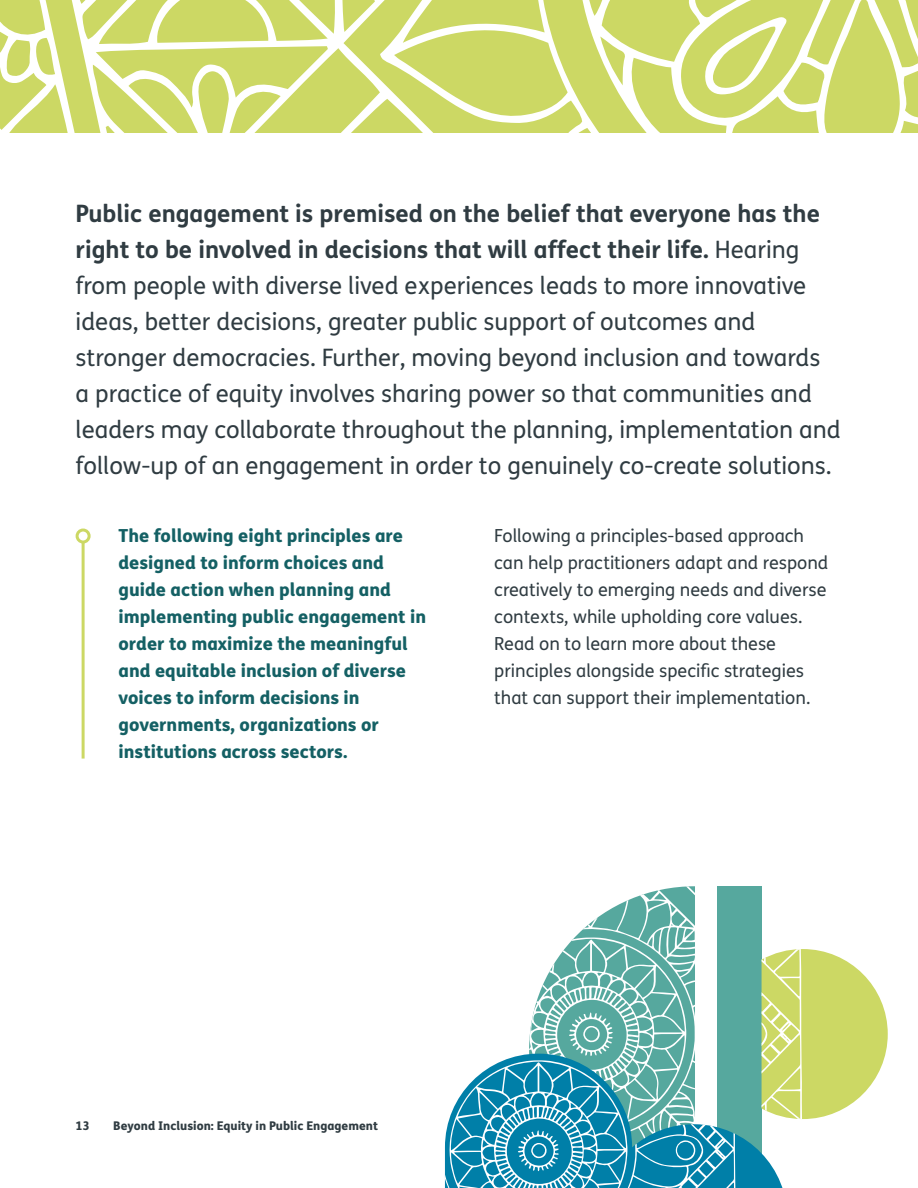
<style>
.page{position:relative;width:918px;height:1188px;background:#fff}
.page>*{position:absolute;margin:0;border:0;box-sizing:border-box;transform-origin:0 0}
.Paragraph_Style_1{font:24px/36px "FS Me";color:#303c42}
.Paragraph_Style_1-2{font:800 18px/27px "FS Me";color:#146064}
.Paragraph_Style_1-3{font:18px/27px "FS Me";color:#303c42}
.t1{font:800 12px "FS Me";color:#303c42}
.s1{font-weight:700}
</style>
<div class="page">
<hr style="left:82px;top:542px;width:3px;height:217px;background:#ccd864">
<div style="left:76px;top:529px;width:15px;height:15px;border:3px solid #ccd864;border-radius:50%"></div>
<div style="left:717px;top:886px;width:45px;height:277px;background:#56a89e"></div>
<svg style="left:762px;top:949px;width:126px;height:170px"></svg>
<svg style="left:736px;top:1054px;width:52px;height:134px"></svg>
<svg style="left:445px;top:886px;width:291px;height:302px"></svg>
<svg style="left:0;top:0;width:577px;height:133px;fill:#ccd864"></svg>
<svg style="left:577px;top:0;width:341px;height:133px;fill:#ccd864"></svg>
<svg style="left:704px;top:17px;width:83px;height:78px"></svg>
<p class="Paragraph_Style_1" style="left:76px;top:195px;width:767px"><span class="s1">Public engagement is premised on the belief that everyone has the right to be involved in decisions that will affect their life.</span> Hearing from people with diverse lived experiences leads to more innovative ideas, better decisions, greater public support of outcomes and stronger democracies. Further, moving beyond inclusion and towards<br>a practice of equity involves sharing power so that communities and leaders may collaborate throughout the planning, implementation and follow-up of an engagement in order to genuinely co-create solutions.</p>
<p class="Paragraph_Style_1-2" style="left:119px;top:521px;width:309px">The following eight principles are designed to inform choices and guide action when planning and implementing public engagement in order to maximize the meaningful and equitable inclusion of diverse voices to inform decisions in governments, organizations or institutions across sectors.</p>
<p class="Paragraph_Style_1-3" style="left:494px;top:522px;width:336px">Following a principles-based approach can help practitioners adapt and respond creatively to emerging needs and diverse contexts, while upholding core values.<br>Read on to learn more about these principles alongside specific strategies that can support their implementation.</p>
<p class="t1" style="left:76px;top:1116px;width:16px">13</p>
<p class="t1" style="left:113px;top:1116px;width:266px">Beyond Inclusion: Equity in Public Engagement</p>
</div>
